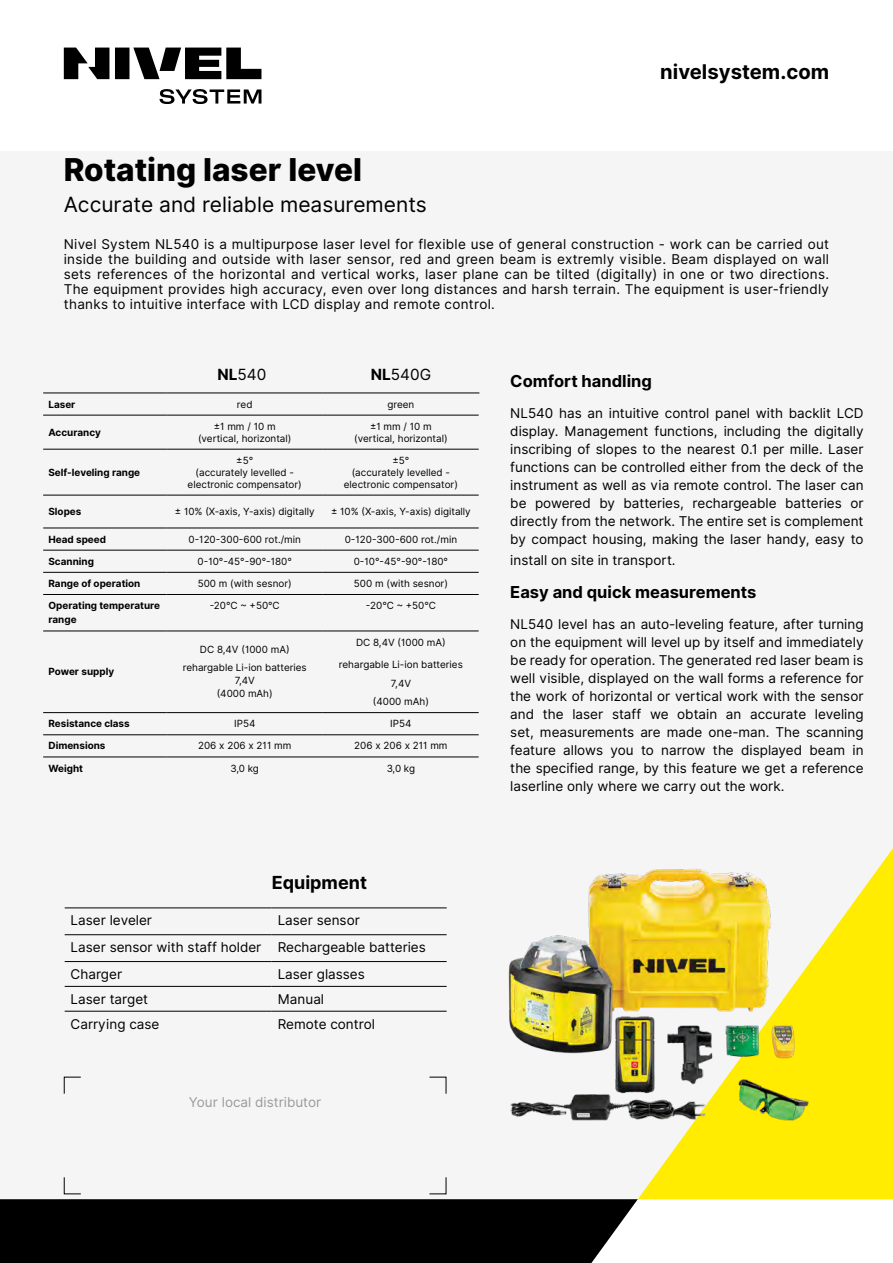
<style>
.page{position:relative;width:893px;height:1263px;background:#fff}
.page>*{position:absolute;margin:0;border:0;box-sizing:border-box;transform-origin:0 0}
.t1{font:800 31.5px "Inter";color:#000}
.t2{font:21px "Inter";color:#000}
.t3{font:700 20.25px "Inter";color:#000}
.t4{font:700 18px "Inter";color:#000}
.t5{font:700 16.5px "Inter";color:#000}
.t6{font:15.45px "Inter";color:#000}
.t7{font:13.5px/18px "Inter";color:#000;text-align:justify}
.t8{font:13.5px "Inter";color:#9a9b9c}
.t9{font:9.9px/11.9px "Inter";color:#000;text-align:center}
.t10{font:700 9.9px/14.2px "Inter";color:#000}
.s1{font-weight:700}
</style>
<div class="page">
<div style="left:0;top:0;width:893px;height:1199px;background:#f5f5f5"></div>
<svg style="left:638px;top:848px;width:255px;height:351px;background:#fdec1a"></svg>
<hr style="left:271px;top:961px;width:176px;height:1px;background:#000">
<hr style="left:271px;top:986px;width:176px;height:1px;background:#000">
<hr style="left:271px;top:1011px;width:176px;height:1px;background:#000">
<hr style="left:65px;top:934px;width:206px;height:1px;background:#000">
<hr style="left:65px;top:961px;width:206px;height:1px;background:#000">
<hr style="left:65px;top:986px;width:206px;height:1px;background:#000">
<hr style="left:65px;top:1011px;width:206px;height:1px;background:#000">
<hr style="left:271px;top:934px;width:176px;height:1px;background:#000">
<hr style="left:65px;top:907px;width:206px;height:1px;background:#000">
<hr style="left:271px;top:907px;width:176px;height:1px;background:#000">
<svg style="left:63px;top:1076px;width:18px;height:18px"></svg>
<svg style="left:429px;top:1076px;width:18px;height:18px"></svg>
<svg style="left:0;top:1177px;width:638px;height:86px"></svg>
<div style="left:0;top:0;width:893px;height:151px;background:#fff"></div>
<svg style="left:64px;top:48px;width:197px;height:56px"></svg>
<img style="left:508px;top:848px;width:323px;height:316px">
<hr style="left:43px;top:393px;width:124px;height:1px;background:#000">
<hr style="left:167px;top:393px;width:156px;height:1px;background:#000">
<hr style="left:323px;top:393px;width:156px;height:1px;background:#000">
<hr style="left:43px;top:415px;width:124px;height:1px;background:#000">
<hr style="left:167px;top:415px;width:156px;height:1px;background:#000">
<hr style="left:323px;top:415px;width:156px;height:1px;background:#000">
<hr style="left:43px;top:449px;width:124px;height:1px;background:#000">
<hr style="left:167px;top:449px;width:156px;height:1px;background:#000">
<hr style="left:323px;top:449px;width:156px;height:1px;background:#000">
<hr style="left:43px;top:495px;width:124px;height:1px;background:#000">
<hr style="left:167px;top:495px;width:156px;height:1px;background:#000">
<hr style="left:323px;top:495px;width:156px;height:1px;background:#000">
<hr style="left:43px;top:528px;width:124px;height:1px;background:#000">
<hr style="left:167px;top:528px;width:156px;height:1px;background:#000">
<hr style="left:323px;top:528px;width:156px;height:1px;background:#000">
<hr style="left:43px;top:550px;width:124px;height:1px;background:#000">
<hr style="left:167px;top:550px;width:156px;height:1px;background:#000">
<hr style="left:323px;top:550px;width:156px;height:1px;background:#000">
<hr style="left:43px;top:572px;width:124px;height:1px;background:#000">
<hr style="left:167px;top:572px;width:156px;height:1px;background:#000">
<hr style="left:323px;top:572px;width:156px;height:1px;background:#000">
<hr style="left:43px;top:594px;width:124px;height:1px;background:#000">
<hr style="left:167px;top:594px;width:156px;height:1px;background:#000">
<hr style="left:323px;top:594px;width:156px;height:1px;background:#000">
<hr style="left:43px;top:631px;width:124px;height:1px;background:#000">
<hr style="left:167px;top:631px;width:156px;height:1px;background:#000">
<hr style="left:323px;top:631px;width:156px;height:1px;background:#000">
<hr style="left:43px;top:712px;width:124px;height:1px;background:#000">
<hr style="left:167px;top:712px;width:156px;height:1px;background:#000">
<hr style="left:323px;top:712px;width:156px;height:1px;background:#000">
<hr style="left:43px;top:734px;width:124px;height:1px;background:#000">
<hr style="left:167px;top:734px;width:156px;height:1px;background:#000">
<hr style="left:323px;top:734px;width:156px;height:1px;background:#000">
<hr style="left:43px;top:757px;width:124px;height:1px;background:#000">
<hr style="left:167px;top:757px;width:156px;height:1px;background:#000">
<hr style="left:323px;top:757px;width:156px;height:1px;background:#000">
<h3 class="t3" style="left:660px;top:57px;width:171px">nivelsystem.com</h3>
<h1 class="t1" style="left:64px;top:146px;width:300px">Rotating laser level</h1>
<h2 class="t2" style="left:64px;top:190px;width:364px">Accurate and reliable measurements</h2>
<p class="t7" style="left:64px;top:236px;width:767px;line-height:15px">Nivel System NL540 is a multipurpose laser level for flexible use of general construction - work can be carried out inside the building and outside with laser sensor, red and green beam is extremly visible. Beam displayed on wall sets references of the horizontal and vertical works, laser plane can be tilted (digitally) in one or two directions.<br>The equipment provides high accuracy, even over long distances and harsh terrain. The equipment is user-friendly thanks to intuitive interface with LCD display and remote control.</p>
<p class="t6" style="left:217px;top:364px;width:50px"><span class="s1">NL</span>540</p>
<p class="t6" style="left:371px;top:364px;width:62px"><span class="s1">NL</span>540G</p>
<p class="t10" style="left:48px;top:397px;width:29px">Laser</p>
<p class="t9" style="left:237px;top:398px;width:17px">red</p>
<p class="t9" style="left:387px;top:398px;width:28px">green</p>
<p class="t10" style="left:48px;top:425px;width:54px">Accurancy</p>
<p class="t9" style="left:198px;top:420px;width:95px">±1 mm / 10 m (vertical, horizontal)</p>
<p class="t9" style="left:354px;top:420px;width:95px">±1 mm / 10 m (vertical, horizontal)</p>
<p class="t10" style="left:48px;top:465px;width:93px">Self-leveling range</p>
<p class="t9" style="left:188px;top:454px;width:116px">±5°<br>(accurately levelled - electronic compensator)</p>
<p class="t9" style="left:344px;top:454px;width:116px">±5°<br>(accurately levelled - electronic compensator)</p>
<p class="t10" style="left:48px;top:505px;width:34px">Slopes</p>
<p class="t9" style="left:175px;top:506px;width:141px">± 10% (X-axis, Y-axis) digitally</p>
<p class="t9" style="left:331px;top:506px;width:141px">± 10% (X-axis, Y-axis) digitally</p>
<p class="t10" style="left:48px;top:532px;width:59px">Head speed</p>
<p class="t9" style="left:189px;top:533px;width:114px">0-120-300-600 rot./min</p>
<p class="t9" style="left:345px;top:533px;width:114px">0-120-300-600 rot./min</p>
<p class="t10" style="left:48px;top:554px;width:47px">Scanning</p>
<p class="t9" style="left:198px;top:555px;width:96px">0-10°-45°-90°-180°</p>
<p class="t9" style="left:354px;top:555px;width:96px">0-10°-45°-90°-180°</p>
<p class="t10" style="left:48px;top:576px;width:93px">Range of operation</p>
<p class="t9" style="left:198px;top:578px;width:96px">500 m (with sesnor)</p>
<p class="t9" style="left:354px;top:578px;width:96px">500 m (with sesnor)</p>
<p class="t10" style="left:48px;top:599px;width:113px">Operating temperature range</p>
<p class="t9" style="left:210px;top:600px;width:72px">-20°C ~ +50°C</p>
<p class="t9" style="left:366px;top:600px;width:72px">-20°C ~ +50°C</p>
<p class="t10" style="left:49px;top:665px;width:67px">Power supply</p>
<p class="t9" style="left:183px;top:641px;width:126px;line-height:17.4px">DC 8,4V (1000 mA) rehargable Li-ion batteries</p>
<p class="t9" style="left:217px;top:674px;width:58px;line-height:13.2px">7,4V<br>(4000 mAh)</p>
<p class="t9" style="left:356px;top:636px;width:91px">DC 8,4V (1000 mA)</p>
<p class="t9" style="left:339px;top:656px;width:126px;line-height:18.5px">rehargable Li-ion batteries<br>7,4V<br>(4000 mAh)</p>
<p class="t10" style="left:48px;top:717px;width:83px">Resistance class</p>
<p class="t9" style="left:234px;top:718px;width:23px">IP54</p>
<p class="t9" style="left:390px;top:718px;width:23px">IP54</p>
<p class="t10" style="left:48px;top:739px;width:59px">Dimensions</p>
<p class="t9" style="left:198px;top:740px;width:95px">206 x 206 x 211 mm</p>
<p class="t9" style="left:354px;top:740px;width:95px">206 x 206 x 211 mm</p>
<p class="t10" style="left:48px;top:761px;width:36px">Weight</p>
<p class="t9" style="left:230px;top:762px;width:30px">3,0 kg</p>
<p class="t9" style="left:387px;top:762px;width:30px">3,0 kg</p>
<h3 class="t4" style="left:272px;top:869px;width:97px">Equipment</h3>
<p class="t7" style="left:71px;top:907px;width:357px;line-height:26.8px;text-align:left;text-indent:207px">Laser sensor<br>Laser sensor with staff holder Rechargeable batteries<br>Charger</p>
<p class="t7" style="left:71px;top:911px;width:83px">Laser leveler</p>
<p class="t7" style="left:278px;top:965px;width:89px">Laser glasses</p>
<p class="t7" style="left:71px;top:990px;width:79px">Laser target</p>
<p class="t7" style="left:278px;top:990px;width:48px">Manual</p>
<p class="t7" style="left:71px;top:1015px;width:90px">Carrying case</p>
<p class="t7" style="left:278px;top:1015px;width:99px">Remote control</p>
<p class="t8" style="left:189px;top:1092px;width:134px">Your local distributor</p>
<p class="t5" style="left:510px;top:369px;width:143px">Comfort handling</p>
<p class="t7" style="left:510px;top:404px;width:355px">NL540 has an intuitive control panel with backlit LCD display. Management functions, including the digitally inscribing of slopes to the nearest 0.1 per mille. Laser functions can be controlled either from the deck of the instrument as well as via remote control. The laser can be powered by batteries, rechargeable batteries or directly from the network. The entire set is complement by compact housing, making the laser handy, easy to</p>
<p class="t7" style="left:510px;top:551px;width:167px">install on site in transport.</p>
<p class="t5" style="left:510px;top:580px;width:248px">Easy and quick measurements</p>
<p class="t7" style="left:510px;top:615px;width:355px">NL540 level has an auto-leveling feature, after turning on the equipment will level up by itself and immediately be ready for operation. The generated red laser beam is well visible, displayed on the wall forms a reference for the work of horizontal or vertical work with the sensor and the laser staff we obtain an accurate leveling set, measurements are made one-man. The scanning feature allows you to narrow the displayed beam in the specified range, by this feature we get a reference laserline only where we carry out the work.</p>
</div>
